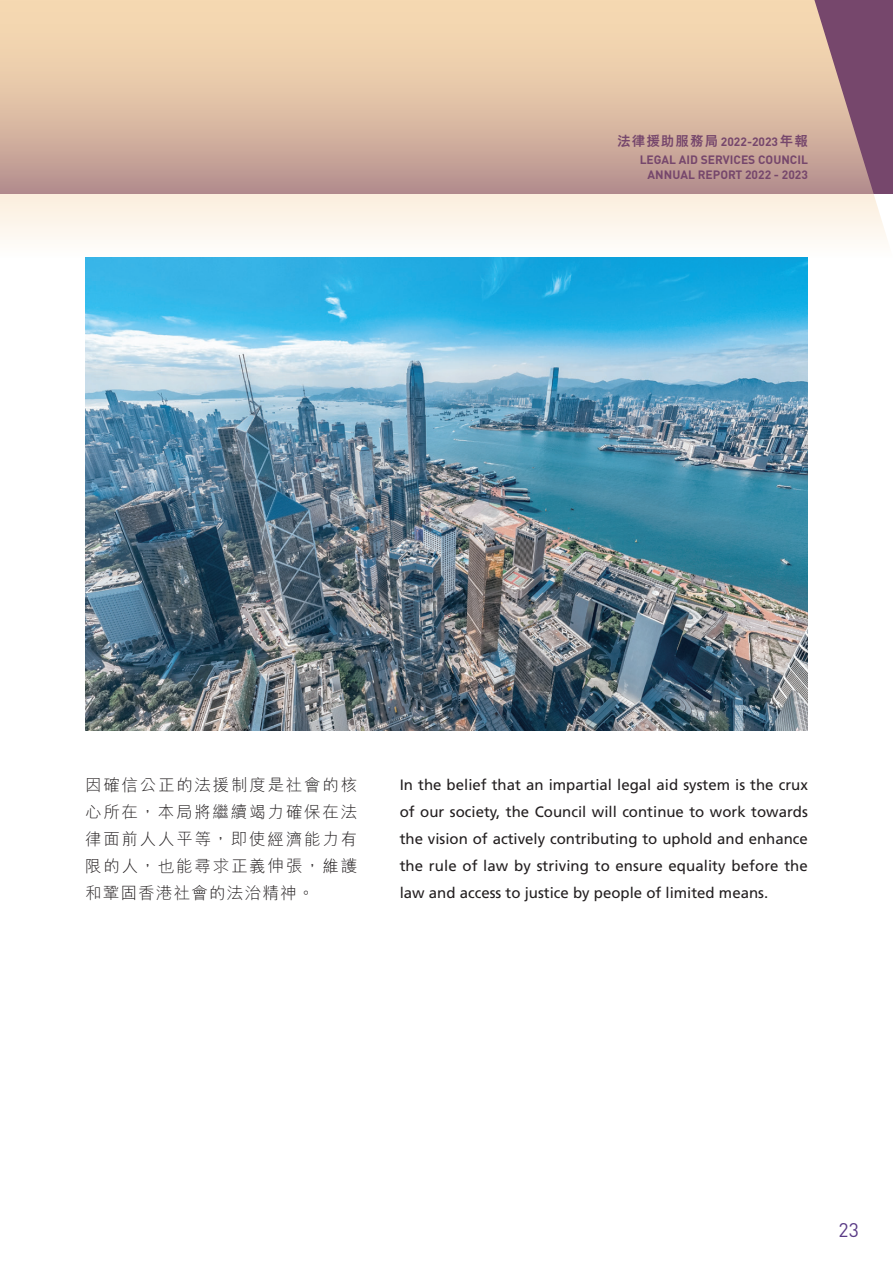
<style>
.page{position:relative;width:893px;height:1263px;background:#fff}
.page>*{position:absolute;margin:0;border:0;box-sizing:border-box;transform-origin:0 0}
.t1{font:19.5px "DINOT";color:#5a3b86}
.t2{font:300 16.5px/27px "M Hei HK";letter-spacing:.11em;color:#231f20;text-align:justify}
.t3{font:15px/27px "Frutiger LT Std";color:#231f20;text-align:justify}
.t4{font:800 13.5px "M Hei HK";letter-spacing:.08em;color:#76476c}
.t5{font:700 12px/14.4px "DINOT";color:#76476c;text-align:right}
.s1{font-family:"DINOT";font-weight:700;font-size:12px}
</style>
<div class="page">
<svg style="left:1px;top:0;width:892px;height:240px;background:#dec2ae"></svg>
<svg style="left:0;top:0;width:1px;height:240px"></svg>
<img style="left:85px;top:257px;width:723px;height:473px">
<p class="t4" style="left:617px;top:135px;width:192px">法律援助服務局 <span class="s1">2022-2023</span>年報</p>
<p class="t5" style="left:640px;top:152px;width:170px">LEGAL AID SERVICES COUNCIL<br>ANNUAL REPORT 2022 - 2023</p>
<p class="t2" style="left:85px;top:771px;width:274px">因確信公正的法援制度是社會的核心所在，本局將繼續竭力確保在法律面前人人平等，即使經濟能力有限的人，也能尋求正義伸張，維護和鞏固香港社會的法治精神。</p>
<p class="t3" style="left:400px;top:771px;width:410px">In the belief that an impartial legal aid system is the crux of our society, the Council will continue to work towards the vision of actively contributing to uphold and enhance the rule of law by striving to ensure equality before the law and access to justice by people of limited means.</p>
<h1 class="t1" style="left:839px;top:1215px;width:22px">23</h1>
</div>
